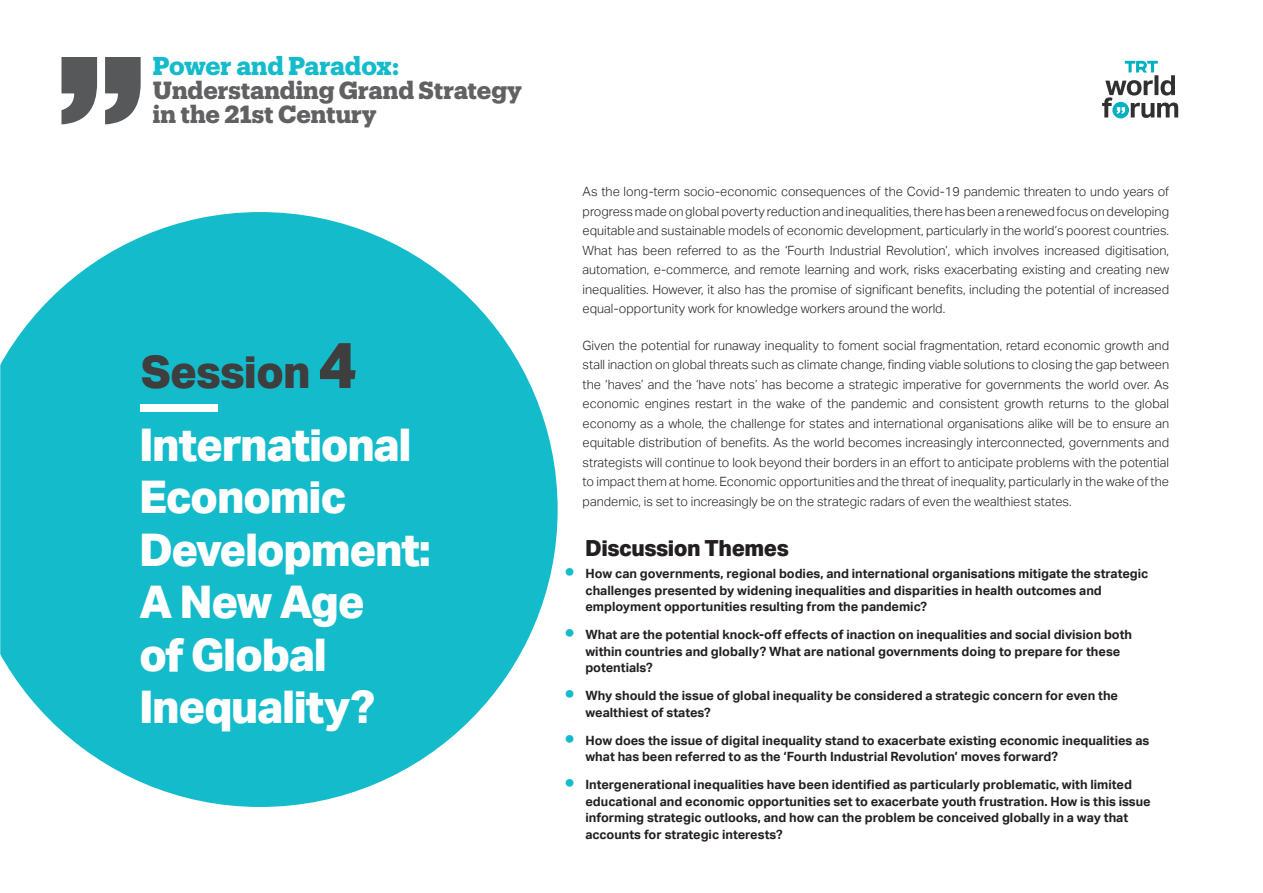
<style>
.page{position:relative;width:1263px;height:893px;background:#fff}
.page>*{position:absolute;margin:0;border:0;box-sizing:border-box;transform-origin:0 0}
.t1{font:800 45px/52.5px "Aktiv Grotesk";letter-spacing:-.03em;color:#fff}
.t2{font:800 45px "Aktiv Grotesk";letter-spacing:-.02em;color:#3e3e3f}
.t3{font:700 25.35px "Produkt";letter-spacing:-.01em;color:#14bccb}
.t4{font:700 24.3px/24.2px "Produkt";color:#616164}
.t5{font:800 22.2px "Aktiv Grotesk";letter-spacing:-.02em;color:#231f20}
.t6{font:300 12.75px/19.5px "Aktiv Grotesk";color:#231f20;text-align:justify}
.t7{font:700 12.75px/16.5px "Aktiv Grotesk";color:#231f20}
.s1{font-size:64.95px}
.s2{font-family:"Produkt";font-weight:500;font-size:30px;color:#14bccb}
</style>
<div class="page">
<svg style="left:1102px;top:61px;width:76px;height:57px"></svg>
<svg style="left:61px;top:57px;width:80px;height:67px"></svg>
<svg style="left:0;top:212px;width:558px;height:595px;fill:#14bccb"></svg>
<div style="left:140px;top:404px;width:78px;height:8px;background:#fff"></div>
<h2 class="t3" style="left:153px;top:47px;width:248px">Power and Paradox:</h2>
<h3 class="t4" style="left:153px;top:76px;width:370px">Understanding Grand Strategy in the 21st Century</h3>
<p class="t2" style="left:141px;top:343px;width:218px">Session <span class="s1">4</span></p>
<p class="t1" style="left:139px;top:417px;width:294px">International<br>Economic<br>Development:<br>A New Age<br>of Global<br>Inequality?</p>
<p class="t6" style="left:583px;top:182px;width:588px">As the long-term socio-economic consequences of the Covid-19 pandemic threaten to undo years of progress made on global poverty reduction and inequalities, there has been a renewed focus on developing equitable and sustainable models of economic development, particularly in the world’s poorest countries.<br>What has been referred to as the ‘Fourth Industrial Revolution’, which involves increased digitisation, automation, e-commerce, and remote learning and work, risks exacerbating existing and creating new inequalities. However, it also has the promise of significant benefits, including the potential of increased equal-opportunity work for knowledge workers around the world.</p>
<p class="t6" style="left:583px;top:336px;width:588px">Given the potential for runaway inequality to foment social fragmentation, retard economic growth and stall inaction on global threats such as climate change, finding viable solutions to closing the gap between the ‘haves’ and the ‘have nots’ has become a strategic imperative for governments the world over. As economic engines restart in the wake of the pandemic and consistent growth returns to the global economy as a whole, the challenge for states and international organisations alike will be to ensure an equitable distribution of benefits. As the world becomes increasingly interconnected, governments and strategists will continue to look beyond their borders in an effort to anticipate problems with the potential to impact them at home. Economic opportunities and the threat of inequality, particularly in the wake of the pandemic, is set to increasingly be on the strategic radars of even the wealthiest states.</p>
<p class="t5" style="left:585px;top:534px;width:205px">Discussion Themes</p>
<p class="t7" style="left:585px;top:566px;width:565px;text-indent:-21px"><span class="s2">•</span> How can governments, regional bodies, and international organisations mitigate the strategic challenges presented by widening inequalities and disparities in health outcomes and employment opportunities resulting from the pandemic?</p>
<p class="t7" style="left:585px;top:627px;width:548px;text-indent:-21px"><span class="s2">•</span> What are the potential knock-off effects of inaction on inequalities and social division both within countries and globally? What are national governments doing to prepare for these potentials?</p>
<p class="t7" style="left:585px;top:688px;width:534px;text-indent:-21px"><span class="s2">•</span> Why should the issue of global inequality be considered a strategic concern for even the wealthiest of states?</p>
<p class="t7" style="left:585px;top:732px;width:565px;text-indent:-21px"><span class="s2">•</span> How does the issue of digital inequality stand to exacerbate existing economic inequalities as what has been referred to as the ‘Fourth Industrial Revolution’ moves forward?</p>
<p class="t7" style="left:585px;top:777px;width:567px;text-indent:-21px"><span class="s2">•</span> Intergenerational inequalities have been identified as particularly problematic, with limited educational and economic opportunities set to exacerbate youth frustration. How is this issue informing strategic outlooks, and how can the problem be conceived globally in a way that accounts for strategic interests?</p>
</div>
